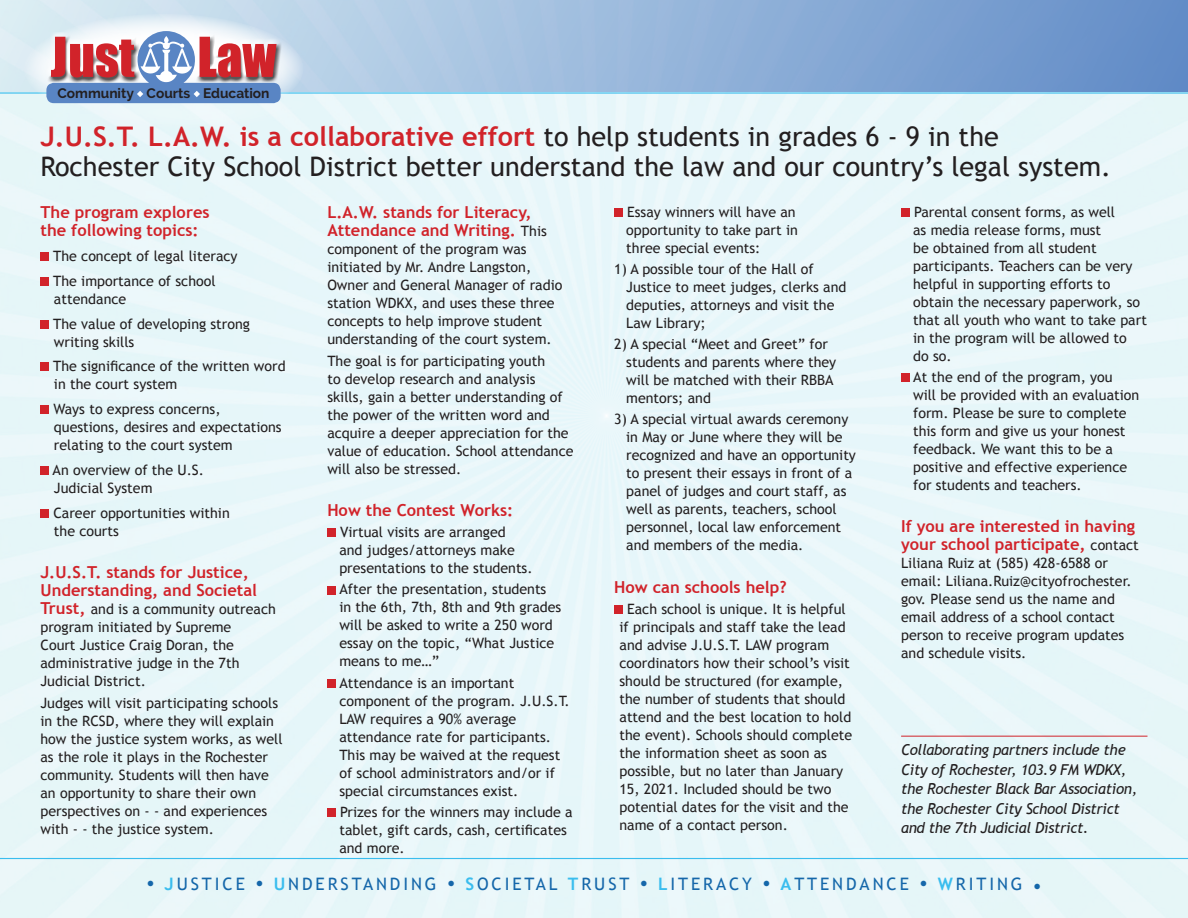
<style>
.page{position:relative;width:1188px;height:918px;background:#fff}
.page>*{position:absolute;margin:0;border:0;box-sizing:border-box;transform-origin:0 0}
.t1{font:50.85px "Impact";color:#d1232a}
.t2{font:27px/30px "Trebuchet MS";color:#231f20}
.t3{font:17.1px "Trebuchet MS";letter-spacing:.17em;color:#1567aa}
.t4{font:700 16.5px/18px "Trebuchet MS";color:#d1232a}
.t5{font:italic 15px/19.5px "Trebuchet MS";letter-spacing:-.02em;color:#231f20}
.t6{font:14.25px/18px "Trebuchet MS";color:#231f20}
.t7{font:700 13.8px "Raleway";color:#231f20}
.s1{font-weight:700;color:#d1232a}
.s2{font-weight:700;font-size:16.5px;color:#d1232a}
.s3{font-weight:400;font-size:14.25px;color:#231f20}
.s4{font-weight:700;color:#3abdee}
.s5{font-size:12.6px}
</style>
<div class="page">
<div style="left:0;top:94px;width:1188px;height:824px;background:#e6f6fa"></div>
<div style="left:0;top:0;width:1188px;height:92px;background:linear-gradient(to right,#dfeff5,#608ac7)"></div>
<hr style="left:0;top:858px;width:1188px;height:1px;background:#3abdee">
<hr style="left:0;top:92px;width:1188px;height:2px;background:#3abdee">
<div style="left:40px;top:252px;width:9px;height:9px;background:#d1232a"></div>
<div style="left:40px;top:277px;width:9px;height:9px;background:#d1232a"></div>
<div style="left:40px;top:320px;width:9px;height:9px;background:#d1232a"></div>
<div style="left:40px;top:363px;width:9px;height:8px;background:#d1232a"></div>
<div style="left:40px;top:405px;width:9px;height:9px;background:#d1232a"></div>
<div style="left:40px;top:466px;width:9px;height:9px;background:#d1232a"></div>
<div style="left:40px;top:509px;width:9px;height:9px;background:#d1232a"></div>
<div style="left:327px;top:529px;width:9px;height:8px;background:#d1232a"></div>
<div style="left:327px;top:586px;width:9px;height:8px;background:#d1232a"></div>
<div style="left:327px;top:679px;width:9px;height:9px;background:#d1232a"></div>
<div style="left:327px;top:808px;width:9px;height:9px;background:#d1232a"></div>
<div style="left:614px;top:208px;width:9px;height:9px;background:#d1232a"></div>
<div style="left:614px;top:605px;width:9px;height:9px;background:#d1232a"></div>
<div style="left:901px;top:208px;width:9px;height:9px;background:#d1232a"></div>
<div style="left:901px;top:373px;width:9px;height:9px;background:#d1232a"></div>
<svg style="left:24px;top:14px;width:304px;height:115px"></svg>
<hr style="left:901px;top:736px;width:247px;height:1px;background:#d1232a">
<h1 class="t1" style="left:51px;top:18px;width:227px">Just Law</h1>
<p class="t7" style="left:58px;top:85px;width:214px">Community Courts Education</p>
<h2 class="t2" style="left:40px;top:122px;width:1072px"><span class="s1">J.U.S.T. L.A.W. is a collaborative effort</span> to help students in grades 6 - 9 in the<br>Rochester City School District better understand the law and our country’s legal system.</h2>
<p class="t4" style="left:40px;top:203px;width:171px">The program explores the following topics:</p>
<p class="t6" style="left:53px;top:244px;width:186px;line-height:24.8px">The concept of legal literacy<br>The importance of school</p>
<p class="t6" style="left:53px;top:287px;width:198px;line-height:24.8px">attendance<br>The value of developing strong</p>
<p class="t6" style="left:53px;top:329px;width:234px;line-height:24.8px">writing skills<br>The significance of the written word</p>
<p class="t6" style="left:53px;top:372px;width:169px;line-height:24.8px">in the court system<br>Ways to express concerns,</p>
<p class="t6" style="left:54px;top:418px;width:229px">questions, desires and expectations relating to the court system</p>
<p class="t6" style="left:53px;top:461px;width:153px">An overview of the U.S.<br>Judicial System</p>
<p class="t6" style="left:53px;top:504px;width:178px">Career opportunities within the courts</p>
<p class="t4" style="left:40px;top:563px;width:218px">J.U.S.T. stands for Justice,<br>Understanding, and Societal</p>
<p class="t6" style="left:40px;top:600px;width:237px"><span class="s2">Trust,</span> and is a community outreach program initiated by Supreme<br>Court Justice Craig Doran, the administrative judge in the 7th<br>Judicial District.</p>
<p class="t6" style="left:40px;top:694px;width:244px">Judges will visit participating schools in the RCSD, where they will explain how the justice system works, as well as the role it plays in the Rochester community. Students will then have an opportunity to share their own perspectives on - - and experiences with - - the justice system.</p>
<p class="t4" style="left:327px;top:203px;width:221px">L.A.W. stands for Literacy,<br>Attendance and Writing. <span class="s3">This</span></p>
<p class="t6" style="left:327px;top:240px;width:237px">component of the program was initiated by Mr. Andre Langston, Owner and General Manager of radio station WDKX, and uses these three concepts to help improve student understanding of the court system.</p>
<p class="t6" style="left:327px;top:352px;width:248px">The goal is for participating youth<br>to develop research and analysis skills, gain a better understanding of the power of the written word and acquire a deeper appreciation for the value of education. School attendance will also be stressed.</p>
<p class="t4" style="left:327px;top:501px;width:187px">How the Contest Works:</p>
<p class="t6" style="left:339px;top:523px;width:195px">Virtual visits are arranged<br>and judges/attorneys make presentations to the students.</p>
<p class="t6" style="left:339px;top:581px;width:223px">After the presentation, students in the 6th, 7th, 8th and 9th grades will be asked to write a 250 word essay on the topic, “What Justice means to me…”</p>
<p class="t6" style="left:339px;top:674px;width:232px">Attendance is an important component of the program. J.U.S.T.<br>LAW requires a 90% average attendance rate for participants.<br>This may be waived at the request of school administrators and/or if special circumstances exist.</p>
<p class="t6" style="left:339px;top:803px;width:235px">Prizes for the winners may include a tablet, gift cards, cash, certificates and more.</p>
<p class="t6" style="left:626px;top:203px;width:173px">Essay winners will have an opportunity to take part in three special events:</p>
<p class="t6" style="left:626px;top:260px;width:222px;text-indent:-12px">1) A possible tour of the Hall of<br>Justice to meet judges, clerks and deputies, attorneys and visit the<br>Law Library;</p>
<p class="t6" style="left:626px;top:335px;width:212px;text-indent:-12px">2) A special “Meet and Greet” for students and parents where they will be matched with their RBBA mentors; and</p>
<p class="t6" style="left:626px;top:411px;width:231px;text-indent:-12px">3) A special virtual awards ceremony in May or June where they will be recognized and have an opportunity to present their essays in front of a panel of judges and court staff, as well as parents, teachers, school personnel, local law enforcement and members of the media.</p>
<p class="t4" style="left:614px;top:578px;width:174px">How can schools help?</p>
<p class="t6" style="left:620px;top:600px;width:234px;text-indent:8px">Each school is unique. It is helpful if principals and staff take the lead and advise J.U.S.T. LAW program coordinators how their school’s visit should be structured (for example, the number of students that should attend and the best location to hold the event). Schools should complete the information sheet as soon as possible, but no later than January 15, 2021. Included should be two potential dates for the visit and the name of a contact person.</p>
<p class="t6" style="left:913px;top:203px;width:235px">Parental consent forms, as well<br>as media release forms, must<br>be obtained from all student participants. Teachers can be very helpful in supporting efforts to obtain the necessary paperwork, so that all youth who want to take part in the program will be allowed to<br>do so.</p>
<p class="t6" style="left:913px;top:368px;width:228px">At the end of the program, you<br>will be provided with an evaluation form. Please be sure to complete this form and give us your honest feedback. We want this to be a positive and effective experience for students and teachers.</p>
<p class="t4" style="left:901px;top:517px;width:239px">If you are interested in having your school participate, <span class="s3">contact</span></p>
<p class="t6" style="left:901px;top:554px;width:232px">Liliana Ruiz at (585) 428-6588 or email: Liliana.Ruiz@cityofrochester. gov. Please send us the name and email address of a school contact person to receive program updates and schedule visits.</p>
<p class="t5" style="left:901px;top:740px;width:238px">Collaborating partners include the City of Rochester, 103.9 FM WDKX, the Rochester Black Bar Association, the Rochester City School District and the 7th Judicial District.</p>
<p class="t3" style="left:147px;top:874px;width:896px"><sup>●</sup> <span class="s4">J</span>USTICE <sup>●</sup> <span class="s4">U</span>NDERSTANDING <sup>●</sup> <span class="s4">S</span>OCIETAL <span class="s4">T</span>RUST <sup>●</sup> <span class="s4">L</span>ITERACY <sup>●</sup> <span class="s4">A</span>TTENDANCE <sup>●</sup> <span class="s4">W</span>RITING <span class="s5">●</span></p>
</div>
